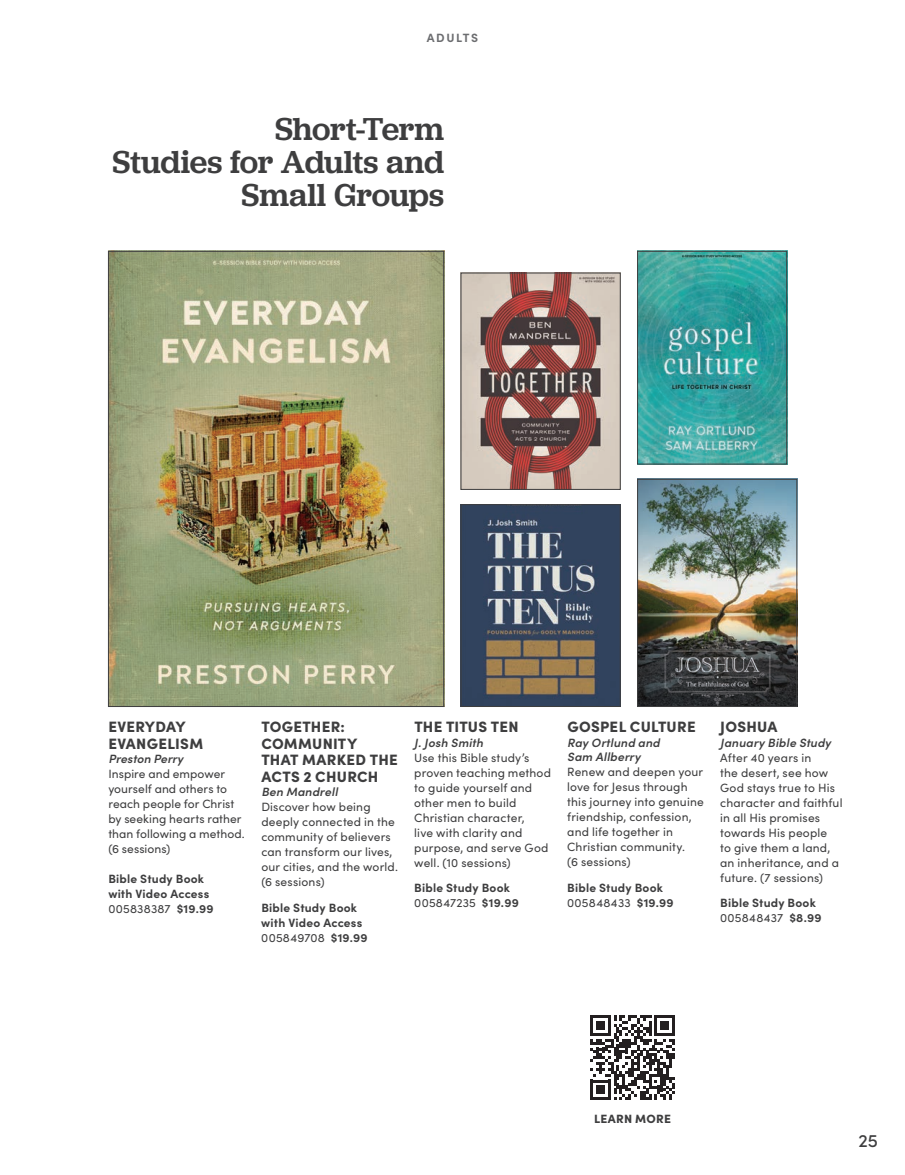
<style>
.page{position:relative;width:905px;height:1175px;background:#fff}
.page>*{position:absolute;margin:0;border:0;box-sizing:border-box;transform-origin:0 0}
.t1{font:500 33px/33px "Jubilat";letter-spacing:-.01em;color:#3e3e3f;text-align:right}
.t2{font:500 18px "Sofia Pro";color:#3e3e3f}
.t3{font:900 15px/16.5px "Sofia Pro";letter-spacing:.02em;color:#3e3e3f}
.t4{font:12px/15px "Sofia Pro";letter-spacing:.015em;color:#3e3e3f}
.t5{font:700 12px/15px "Sofia Pro";letter-spacing:.015em;color:#3e3e3f}
.t6{font:italic 600 12px/14.4px "Sofia Pro";letter-spacing:.015em;color:#3e3e3f}
.t7{font:italic 600 12px "Sofia Pro";letter-spacing:-.005em;color:#3e3e3f}
.t8{font:900 12px "Sofia Pro";letter-spacing:.025em;color:#3e3e3f}
.t9{font:700 12px "Sofia Pro";letter-spacing:.125em;color:#6c6d70}
.s1{font-weight:400}
</style>
<div class="page">
<img style="left:462px;top:506px;width:156px;height:199px">
<div style="left:460px;top:504px;width:160px;height:203px;border:1px solid #3e3e3f"></div>
<img style="left:639px;top:481px;width:156px;height:224px">
<div style="left:637px;top:479px;width:160px;height:228px;border:1px solid #3e3e3f"></div>
<img style="left:639px;top:253px;width:146px;height:209px">
<div style="left:637px;top:251px;width:150px;height:213px;border:1px solid #3e3e3f"></div>
<img style="left:110px;top:253px;width:332px;height:452px">
<div style="left:108px;top:251px;width:336px;height:456px;border:1px solid #3e3e3f"></div>
<img style="left:462px;top:275px;width:156px;height:213px">
<svg style="left:590px;top:1015px;width:85px;height:85px"></svg>
<p class="t9" style="left:427px;top:29px;width:53px">ADULTS</p>
<h1 class="t1" style="left:112px;top:112px;width:333px">Short-Term<br>Studies for Adults and<br>Small Groups</h1>
<p class="t3" style="left:108px;top:717px;width:96px">EVERYDAY<br>EVANGELISM</p>
<p class="t7" style="left:108px;top:750px;width:76px">Preston Perry</p>
<p class="t4" style="left:108px;top:765px;width:138px">Inspire and empower yourself and others to reach people for Christ by seeking hearts rather than following a method. (6 sessions)</p>
<p class="t5" style="left:108px;top:870px;width:107px">Bible Study Book with Video Access<br><span class="s1">005838387</span> $19.99</p>
<p class="t3" style="left:261px;top:717px;width:138px">TOGETHER:<br>COMMUNITY<br>THAT MARKED THE<br>ACTS 2 CHURCH</p>
<p class="t6" style="left:261px;top:784px;width:78px">Ben Mandrell</p>
<p class="t4" style="left:261px;top:798px;width:138px">Discover how being deeply connected in the community of believers can transform our lives, our cities, and the world. (6 sessions)</p>
<p class="t5" style="left:261px;top:899px;width:108px">Bible Study Book with Video Access<br><span class="s1">005849708</span> $19.99</p>
<p class="t3" style="left:414px;top:717px;width:106px">THE TITUS TEN</p>
<p class="t6" style="left:414px;top:734px;width:70px">J. Josh Smith</p>
<p class="t4" style="left:414px;top:749px;width:138px">Use this Bible study’s proven teaching method to guide yourself and other men to build<br>Christian character,<br>live with clarity and purpose, and serve God well. (10 sessions)</p>
<p class="t5" style="left:414px;top:879px;width:106px">Bible Study Book<br><span class="s1">005847235</span> $19.99</p>
<p class="t3" style="left:567px;top:717px;width:130px">GOSPEL CULTURE</p>
<p class="t6" style="left:567px;top:734px;width:94px">Ray Ortlund and<br>Sam Allberry</p>
<p class="t4" style="left:567px;top:763px;width:138px">Renew and deepen your love for Jesus through this journey into genuine friendship, confession, and life together in<br>Christian community.<br>(6 sessions)</p>
<p class="t5" style="left:567px;top:879px;width:108px">Bible Study Book<br><span class="s1">005848433</span> $19.99</p>
<p class="t3" style="left:720px;top:717px;width:59px">JOSHUA</p>
<p class="t6" style="left:720px;top:734px;width:112px">January Bible Study</p>
<p class="t4" style="left:720px;top:749px;width:124px">After 40 years in<br>the desert, see how<br>God stays true to His character and faithful in all His promises towards His people<br>to give them a land, an inheritance, and a future. (7 sessions)</p>
<p class="t5" style="left:720px;top:894px;width:103px">Bible Study Book<br><span class="s1">005848437</span> $8.99</p>
<p class="t8" style="left:594px;top:1109px;width:79px">LEARN MORE</p>
<h2 class="t2" style="left:858px;top:1127px;width:21px">25</h2>
</div>
